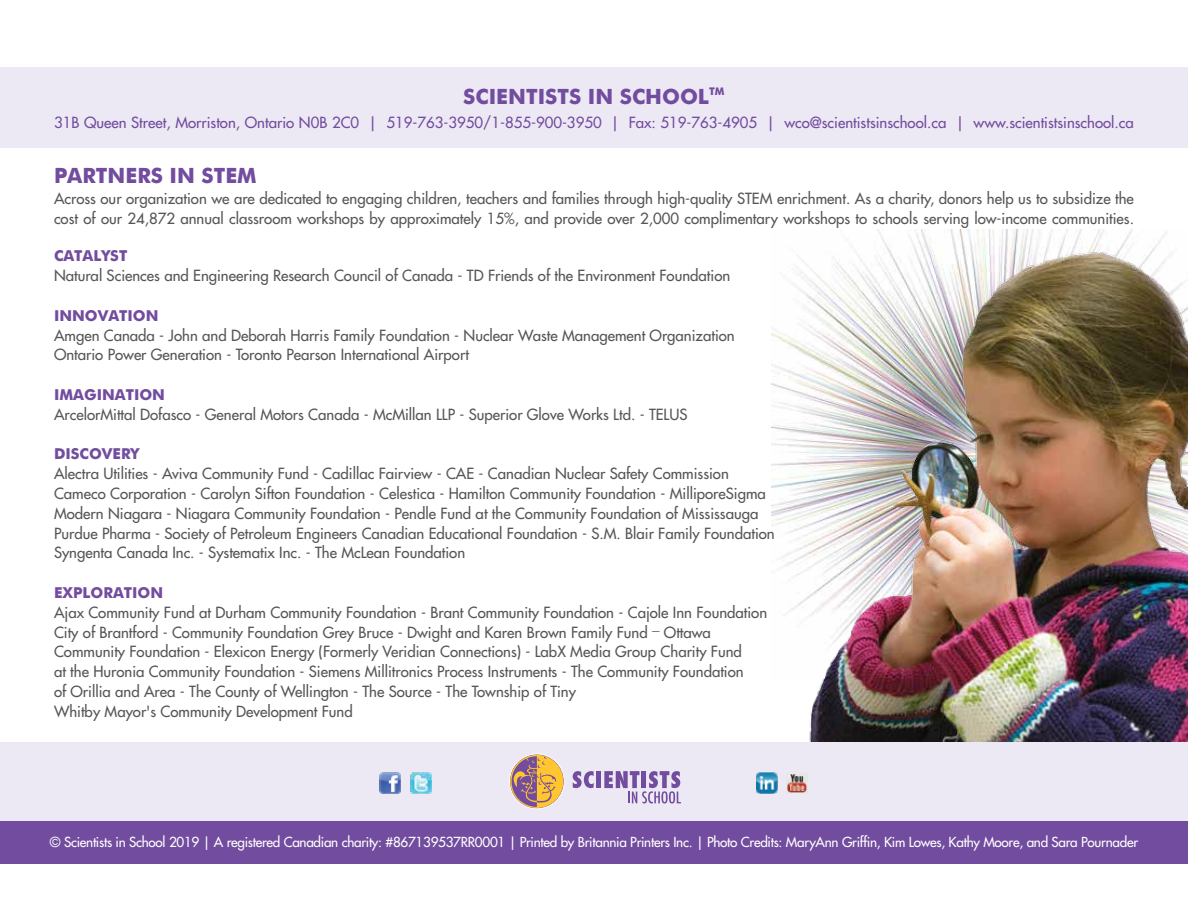
<style>
.page{position:relative;width:1188px;height:918px;background:#fff}
.page>*{position:absolute;margin:0;border:0;box-sizing:border-box;transform-origin:0 0}
.t1{font:700 21px "Futura";color:#724c9f}
.t2{font:15px/19.8px "Futura";color:#56565a}
.t3{font:15px "Futura";color:#724c9f}
.t4{font:700 15px "Futura";color:#724c9f}
.t5{font:13.5px "Futura";letter-spacing:-.02em;color:#fff}
</style>
<div class="page">
<img style="left:771px;top:229px;width:362px;height:385px">
<img style="left:800px;top:230px;width:388px;height:512px">
<div style="left:0;top:68px;width:1188px;height:80px;background:#ede9f4"></div>
<div style="left:0;top:742px;width:1188px;height:80px;background:#ede9f4"></div>
<div style="left:0;top:821px;width:1188px;height:42px;background:#724c9f"></div>
<svg style="left:573px;top:771px;width:21px;height:17px"></svg>
<hr style="left:597px;top:771px;width:4px;height:17px;background:#724c9f">
<svg style="left:604px;top:771px;width:77px;height:32px"></svg>
<div style="left:509px;top:754px;width:55px;height:55px;border:1px solid #fff;border-radius:50%"></div>
<div style="left:510px;top:755px;width:53px;height:53px;background:#ffc62f;border-radius:50%"></div>
<svg style="left:510px;top:756px;width:47px;height:51px"></svg>
<img style="left:380px;top:772px;width:21px;height:22px">
<img style="left:411px;top:772px;width:21px;height:22px">
<img style="left:756px;top:772px;width:22px;height:22px">
<img style="left:786px;top:772px;width:22px;height:21px">
<h1 class="t1" style="left:463px;top:81px;width:263px">SCIENTISTS IN SCHOOL<sup>TM</sup></h1>
<p class="t3" style="left:54px;top:113px;width:1081px">31B Queen Street, Morriston, Ontario N0B 2C0 | 519-763-3950/1-855-900-3950 | Fax: 519-763-4905 | wco@scientistsinschool.ca | www.scientistsinschool.ca</p>
<h1 class="t1" style="left:54px;top:160px;width:204px">PARTNERS IN STEM</h1>
<p class="t2" style="left:54px;top:189px;width:1082px">Across our organization we are dedicated to engaging children, teachers and families through high-quality STEM enrichment. As a charity, donors help us to subsidize the cost of our 24,872 annual classroom workshops by approximately 15%, and provide over 2,000 complimentary workshops to schools serving low-income communities.</p>
<p class="t4" style="left:54px;top:245px;width:75px">CATALYST</p>
<p class="t2" style="left:54px;top:266px;width:678px">Natural Sciences and Engineering Research Council of Canada - TD Friends of the Environment Foundation</p>
<p class="t4" style="left:54px;top:305px;width:106px">INNOVATION</p>
<p class="t2" style="left:54px;top:325px;width:682px">Amgen Canada - John and Deborah Harris Family Foundation - Nuclear Waste Management Organization<br>Ontario Power Generation - Toronto Pearson International Airport</p>
<p class="t4" style="left:54px;top:384px;width:113px">IMAGINATION</p>
<p class="t2" style="left:54px;top:404px;width:635px">ArcelorMittal Dofasco - General Motors Canada - McMillan LLP - Superior Glove Works Ltd. - TELUS</p>
<p class="t4" style="left:54px;top:443px;width:87px">DISCOVERY</p>
<p class="t2" style="left:54px;top:464px;width:722px">Alectra Utilities - Aviva Community Fund - Cadillac Fairview - CAE - Canadian Nuclear Safety Commission Cameco Corporation - Carolyn Sifton Foundation - Celestica - Hamilton Community Foundation - MilliporeSigma Modern Niagara - Niagara Community Foundation - Pendle Fund at the Community Foundation of Mississauga Purdue Pharma - Society of Petroleum Engineers Canadian Educational Foundation - S.M. Blair Family Foundation Syngenta Canada Inc. - Systematix Inc. - The McLean Foundation</p>
<p class="t4" style="left:54px;top:582px;width:111px">EXPLORATION</p>
<p class="t2" style="left:54px;top:602px;width:715px">Ajax Community Fund at Durham Community Foundation - Brant Community Foundation - Cajole Inn Foundation<br>City of Brantford - Community Foundation Grey Bruce - Dwight and Karen Brown Family Fund</p>
<p class="t2" style="left:54px;top:622px;width:691px;text-indent:610px">Ottawa Community Foundation - Elexicon Energy (Formerly Veridian Connections) - LabX Media Group Charity Fund at the Huronia Community Foundation - Siemens Millitronics Process Instruments - The Community Foundation of Orillia and Area - The County of Wellington - The Source - The Township of Tiny<br>Whitby Mayor's Community Development Fund</p>
<p class="t2" style="left:652px;top:615px;width:9px">_</p>
<p class="t5" style="left:50px;top:833px;width:1090px">© Scientists in School 2019 | A registered Canadian charity: #867139537RR0001 | Printed by Britannia Printers Inc. | Photo Credits: MaryAnn Griffin, Kim Lowes, Kathy Moore, and Sara Pournader</p>
</div>
